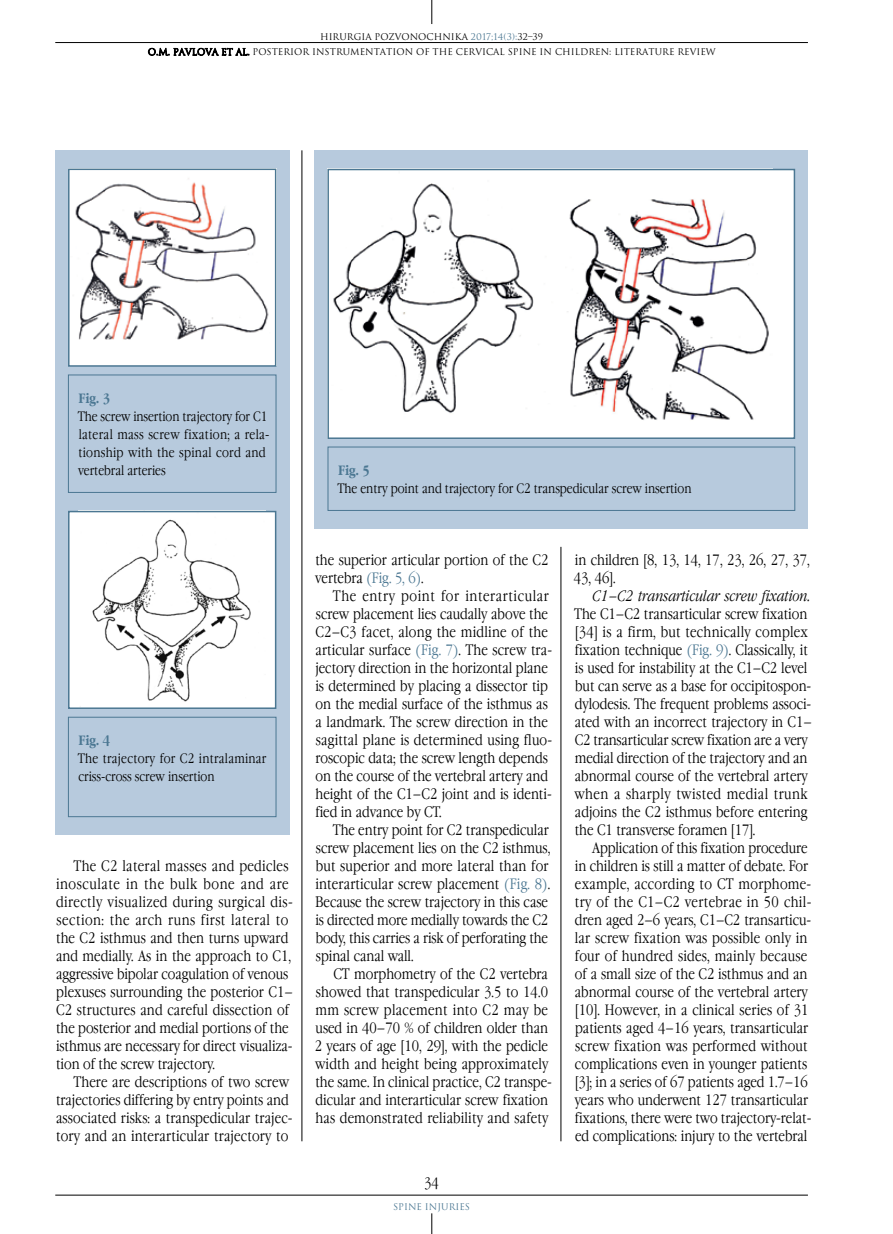
<style>
.page{position:relative;width:893px;height:1234px;background:#fff}
.page>*{position:absolute;margin:0;border:0;box-sizing:border-box;transform-origin:0 0}
.t1{font:300 15px/18px "Garamond Narrow C";color:#000}
.t2{font:300 13.5px/18px "Garamond Narrow C";letter-spacing:.02em;color:#000}
.t3{font:300 13.5px "Garamond Narrow C";color:#000}
.t4{font:700 13.5px "Garamond Narrow C";color:#4b7792}
.t5{font:9px "Romul";color:#000}
.t6{font:9px "Romul";color:#4b7792}
.s1{color:#4b7792}
.s2{font-style:italic}
</style>
<div class="page">
<hr style="left:55px;top:42px;width:753px;height:1px;background:#000">
<svg style="left:432px;top:0;width:1px;height:24px"></svg>
<hr style="left:55px;top:1194px;width:753px;height:1px;background:#000">
<svg style="left:432px;top:1213px;width:1px;height:20px"></svg>
<svg style="left:148px;top:43px;width:101px;height:13px"></svg>
<hr style="left:302px;top:150px;width:1px;height:990px;background:#000">
<hr style="left:561px;top:546px;width:1px;height:594px;background:#000">
<div style="left:55px;top:150px;width:234px;height:684px;background:#b7cadd"></div>
<div style="left:315px;top:150px;width:493px;height:378px;background:#b7cadd"></div>
<div style="left:68px;top:374px;width:208px;height:118px;border:1px solid #4b7792"></div>
<div style="left:328px;top:446px;width:467px;height:64px;border:1px solid #4b7792"></div>
<div style="left:68px;top:716px;width:208px;height:100px;border:1px solid #4b7792"></div>
<img style="left:71px;top:171px;width:202px;height:192px">
<div style="left:68px;top:168px;width:208px;height:198px;border:2px solid #4b7792"></div>
<div style="left:328px;top:169px;width:466px;height:269px;background:#fff"></div>
<img style="left:333px;top:183px;width:436px;height:237px">
<div style="left:327px;top:169px;width:468px;height:270px;border:2px solid #4b7792"></div>
<div style="left:69px;top:511px;width:207px;height:197px;background:#fff"></div>
<img style="left:92px;top:519px;width:159px;height:183px">
<div style="left:68px;top:510px;width:208px;height:198px;border:2px solid #4b7792"></div>
<p class="t5" style="left:320px;top:31px;width:225px">HIRURGIA POZVONOCHNIKA <span class="s1">2017;14(3):</span>32–39</p>
<p class="t5" style="left:148px;top:47px;width:569px">O.M. PAVLOVA ET AL. POSTERIOR INSTRUMENTATION OF THE CERVICAL SPINE IN CHILDREN: LITERATURE REVIEW</p>
<p class="t4" style="left:78px;top:390px;width:33px">Fig. 3</p>
<p class="t2" style="left:78px;top:407px;width:193px">The screw insertion trajectory for C1 lateral mass screw fixation; a rela&shy;tionship with the spinal cord and vertebral arteries</p>
<p class="t4" style="left:78px;top:732px;width:33px">Fig. 4</p>
<p class="t2" style="left:78px;top:749px;width:190px">The trajectory for C2 intralaminar criss-cross screw insertion</p>
<p class="t1" style="left:56px;top:857px;width:238px;text-indent:18px">The C2 lateral masses and pedicles inosculate in the bulk bone and are directly visualized during surgical dis&shy;section: the arch runs first lateral to the C2 isthmus and then turns upward and medially. As in the approach to C1, aggressive bipolar coagulation of venous plexuses surrounding the posterior C1– C2 structures and careful dissection of the posterior and medial portions of the isthmus are necessary for direct visualiza&shy;tion of the screw trajectory.</p>
<p class="t1" style="left:56px;top:1073px;width:238px;text-indent:18px">There are descriptions of two screw trajectories differing by entry points and associated risks: a transpedicular trajec&shy;tory and an interarticular trajectory to</p>
<p class="t4" style="left:338px;top:462px;width:33px">Fig. 5</p>
<p class="t3" style="left:337px;top:480px;width:355px">The entry point and trajectory for C2 transpedicular screw insertion</p>
<p class="t1" style="left:315px;top:551px;width:235px">the superior articular portion of the C2 vertebra <span class="s1">(Fig. 5, 6)</span>.</p>
<p class="t1" style="left:315px;top:587px;width:238px;text-indent:18px">The entry point for interarticular screw placement lies caudally above the C2–C3 facet, along the midline of the articular surface <span class="s1">(Fig. 7)</span>. The screw tra&shy;jectory direction in the horizontal plane is determined by placing a dissector tip on the medial surface of the isthmus as a landmark. The screw direction in the sagittal plane is determined using fluo&shy;roscopic data; the screw length depends on the course of the vertebral artery and height of the C1–C2 joint and is identi&shy;fied in advance by CT.</p>
<p class="t1" style="left:315px;top:821px;width:237px;text-indent:18px">The entry point for C2 transpedicular screw placement lies on the C2 isthmus, but superior and more lateral than for interarticular screw placement <span class="s1">(Fig. 8)</span>.<br>Because the screw trajectory in this case is directed more medially towards the C2 body, this carries a risk of perforating the spinal canal wall.</p>
<p class="t1" style="left:315px;top:965px;width:239px;text-indent:19px">CT morphometry of the C2 vertebra showed that transpedicular 3.5 to 14.0 mm screw placement into C2 may be used in 40–70 % of children older than 2 years of age [10, 29], with the pedicle width and height being approximately the same. In clinical practice, C2 transpe&shy;dicular and interarticular screw fixation has demonstrated reliability and safety</p>
<p class="t1" style="left:424px;top:1173px;width:16px">34</p>
<p class="t6" style="left:393px;top:1200px;width:78px">SPINE INJURIES</p>
<p class="t1" style="left:574px;top:551px;width:237px">in children [8, 13, 14, 17, 23, 26, 27, 37,<br>43, 46].</p>
<p class="t1" style="left:574px;top:587px;width:239px;text-indent:18px"><span class="s2">C1</span>–<span class="s2">C2 transarticular screw fixation.<br></span>The C1–C2 transarticular screw fixation [34] is a firm, but technically complex fixation technique <span class="s1">(Fig. 9)</span>. Classically, it is used for instability at the C1–C2 level but can serve as a base for occipitospon&shy;dylodesis. The frequent problems associ&shy;ated with an incorrect trajectory in C1– C2 transarticular screw fixation are a very medial direction of the trajectory and an abnormal course of the vertebral artery when a sharply twisted medial trunk adjoins the C2 isthmus before entering the C1 transverse foramen [17].</p>
<p class="t1" style="left:575px;top:839px;width:238px;text-indent:17px">Application of this fixation procedure in children is still a matter of debate. For example, according to CT morphome&shy;try of the C1–C2 vertebrae in 50 chil&shy;dren aged 2–6 years, C1–C2 transarticu&shy;lar screw fixation was possible only in four of hundred sides, mainly because of a small size of the C2 isthmus and an abnormal course of the vertebral artery [10]. However, in a clinical series of 31 patients aged 4–16 years, transarticular screw fixation was performed without complications even in younger patients [3]; in a series of 67 patients aged 1.7–16 years who underwent 127 transarticular fixations, there were two trajectory-relat&shy;ed complications: injury to the vertebral</p>
</div>
